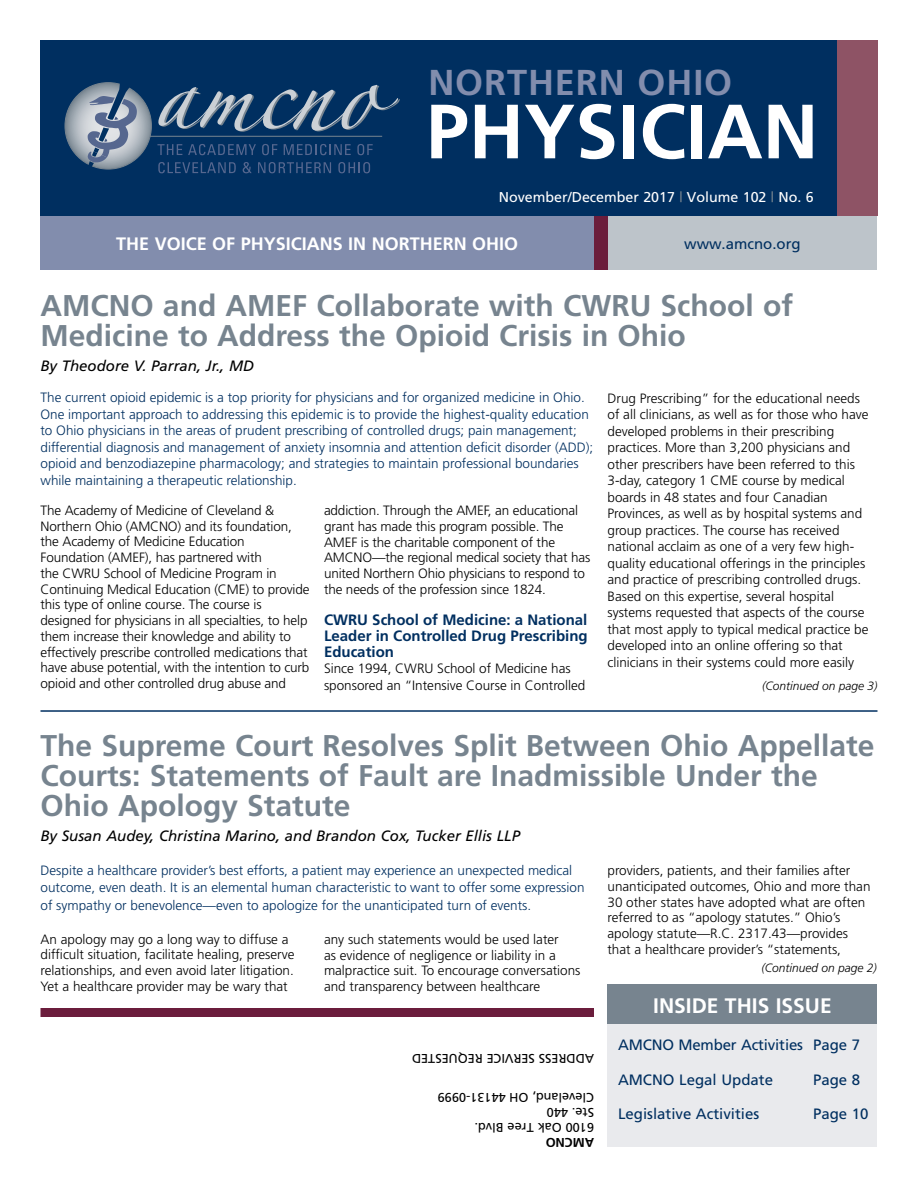
<style>
.page{position:relative;width:918px;height:1188px;background:#fff}
.page>*{position:absolute;margin:0;border:0;box-sizing:border-box;transform-origin:0 0}
.t1{font:700 76.8px "Frutiger";color:#fff}
.t2{font:700 36px "Frutiger";letter-spacing:.025em;color:#828dad}
.t3{font:700 30px/30px "Frutiger";color:#77848f}
.t4{font:700 21px "Frutiger";color:#fff}
.t5{font:700 18px "Frutiger";color:#fff}
.t6{font:15px "Frutiger";color:#002f60}
.t7{font:italic 15px "Frutiger";color:#000}
.t8{font:700 15px/15.8px "Frutiger";color:#002f60;text-align:justify}
.t9{font:14.25px "Frutiger";color:#fff}
.t10{font:300 13.5px/15.8px "Frutiger";color:#000}
.t11{font:300 13.5px/16.5px "Frutiger";color:#002f60}
.t12{font:12.75px/15px "Frutiger";color:#000}
.t13{font:700 12.75px "Frutiger";color:#000}
.t14{font:italic 300 12px "Frutiger";color:#000}
.s1{color:#77848f}
</style>
<div class="page">
<div style="left:837px;top:40px;width:41px;height:176px;background:#8e5365"></div>
<div style="left:40px;top:40px;width:797px;height:176px;background:#002f60"></div>
<div style="left:40px;top:216px;width:554px;height:54px;background:#828dad"></div>
<div style="left:608px;top:216px;width:270px;height:54px;background:#bdc4ca"></div>
<div style="left:594px;top:216px;width:14px;height:54px;background:#6b1d3c"></div>
<div style="left:40px;top:1008px;width:554px;height:9px;background:#6b1d3c"></div>
<svg style="left:158px;top:85px;width:242px;height:47px"></svg>
<hr style="left:136px;top:136px;width:246px;height:1px;background:#77848f">
<svg style="left:65px;top:83px;width:86px;height:86px;background:#9fa9b1"></svg>
<svg style="left:88px;top:82px;width:49px;height:86px;background:#8191a7"></svg>
<svg style="left:157px;top:144px;width:25px;height:11px"></svg>
<svg style="left:188px;top:144px;width:68px;height:11px"></svg>
<svg style="left:262px;top:144px;width:15px;height:11px"></svg>
<svg style="left:284px;top:144px;width:67px;height:11px"></svg>
<svg style="left:357px;top:144px;width:16px;height:11px"></svg>
<svg style="left:158px;top:162px;width:78px;height:11px"></svg>
<svg style="left:243px;top:162px;width:9px;height:11px"></svg>
<svg style="left:258px;top:162px;width:73px;height:11px"></svg>
<svg style="left:338px;top:162px;width:32px;height:11px"></svg>
<hr style="left:40px;top:710px;width:838px;height:2px;background:#002f60">
<div style="left:608px;top:1023px;width:270px;height:123px;background:#e9eaed"></div>
<div style="left:608px;top:985px;width:270px;height:39px;background:#77848f"></div>
<h2 class="t2" style="left:428px;top:61px;width:305px">NORTHERN OHIO</h2>
<h1 class="t1" style="left:426px;top:87px;width:394px">PHYSICIAN</h1>
<p class="t9" style="left:499px;top:188px;width:316px">November/December 2017 <span class="s1">|</span> Volume 102 <span class="s1">|</span> No. 6</p>
<h3 class="t5" style="left:116px;top:233px;width:404px">THE VOICE OF PHYSICIANS IN NORTHERN OHIO</h3>
<p class="t6" style="left:684px;top:235px;width:118px">www.amcno.org</p>
<h3 class="t3" style="left:40px;top:290px;width:754px">AMCNO and AMEF Collaborate with CWRU School of<br>Medicine to Address the Opioid Crisis in Ohio</h3>
<p class="t7" style="left:40px;top:357px;width:215px">By Theodore V. Parran, Jr., MD</p>
<p class="t11" style="left:40px;top:389px;width:554px">The current opioid epidemic is a top priority for physicians and for organized medicine in Ohio.<br>One important approach to addressing this epidemic is to provide the highest-quality education to Ohio physicians in the areas of prudent prescribing of controlled drugs; pain management; differential diagnosis and management of anxiety insomnia and attention deficit disorder (ADD); opioid and benzodiazepine pharmacology; and strategies to maintain professional boundaries while maintaining a therapeutic relationship.</p>
<p class="t10" style="left:608px;top:390px;width:263px;line-height:16.5px">Drug Prescribing” for the educational needs of all clinicians, as well as for those who have developed problems in their prescribing practices. More than 3,200 physicians and other prescribers have been referred to this 3-day, category 1 CME course by medical boards in 48 states and four Canadian Provinces, as well as by hospital systems and group practices. The course has received national acclaim as one of a very few high&shy;quality educational offerings in the principles and practice of prescribing controlled drugs.<br>Based on this expertise, several hospital systems requested that aspects of the course that most apply to typical medical practice be developed into an online offering so that clinicians in their systems could more easily</p>
<p class="t10" style="left:40px;top:502px;width:271px">The Academy of Medicine of Cleveland &amp; Northern Ohio (AMCNO) and its foundation, the Academy of Medicine Education Foundation (AMEF), has partnered with<br>the CWRU School of Medicine Program in Continuing Medical Education (CME) to provide this type of online course. The course is designed for physicians in all specialties, to help them increase their knowledge and ability to effectively prescribe controlled medications that have abuse potential, with the intention to curb opioid and other controlled drug abuse and</p>
<p class="t10" style="left:324px;top:502px;width:268px">addiction. Through the AMEF, an educational grant has made this program possible. The AMEF is the charitable component of the AMCNO—the regional medical society that has united Northern Ohio physicians to respond to the needs of the profession since 1824.</p>
<p class="t8" style="left:324px;top:612px;width:265px">CWRU School of Medicine: a National Leader in Controlled Drug Prescribing Education</p>
<p class="t10" style="left:324px;top:660px;width:263px;line-height:16.5px">Since 1994, CWRU School of Medicine has sponsored an “Intensive Course in Controlled</p>
<p class="t14" style="left:762px;top:679px;width:117px">(Continued on page 3)</p>
<h3 class="t3" style="left:40px;top:730px;width:835px">The Supreme Court Resolves Split Between Ohio Appellate<br>Courts: Statements of Fault are Inadmissible Under the<br>Ohio Apology Statute</h3>
<p class="t7" style="left:40px;top:827px;width:481px">By Susan Audey, Christina Marino, and Brandon Cox, Tucker Ellis LLP</p>
<p class="t11" style="left:40px;top:862px;width:546px;line-height:17.2px">Despite a healthcare provider’s best efforts, a patient may experience an unexpected medical outcome, even death. It is an elemental human characteristic to want to offer some expression of sympathy or benevolence—even to apologize for the unanticipated turn of events.</p>
<p class="t10" style="left:40px;top:931px;width:256px">An apology may go a long way to diffuse a difficult situation, facilitate healing, preserve relationships, and even avoid later litigation.<br>Yet a healthcare provider may be wary that</p>
<p class="t10" style="left:324px;top:931px;width:258px">any such statements would be used later<br>as evidence of negligence or liability in a malpractice suit. To encourage conversations and transparency between healthcare</p>
<p class="t12" style="left:594px;top:1066px;width:184px;rotate:-180deg">ADDRESS SERVICE REQUESTED</p>
<p class="t12" style="left:594px;top:1135px;width:158px;rotate:-180deg">6100 Oak Tree Blvd.<br>Ste. 440<br>Cleveland, OH 44131-0999</p>
<p class="t13" style="left:594px;top:1150px;width:50px;rotate:-180deg">AMCNO</p>
<p class="t10" style="left:608px;top:863px;width:265px">providers, patients, and their families after unanticipated outcomes, Ohio and more than 30 other states have adopted what are often referred to as “apology statutes.” Ohio’s apology statute—R.C. 2317.43—provides that a healthcare provider’s “statements,</p>
<p class="t14" style="left:762px;top:961px;width:117px">(Continued on page 2)</p>
<h3 class="t4" style="left:653px;top:993px;width:180px">INSIDE THIS ISSUE</h3>
<p class="t6" style="left:618px;top:1036px;width:244px">AMCNO Member Activities Page 7</p>
<p class="t6" style="left:618px;top:1071px;width:157px">AMCNO Legal Update</p>
<p class="t6" style="left:813px;top:1071px;width:49px">Page 8</p>
<p class="t6" style="left:618px;top:1105px;width:143px">Legislative Activities</p>
<p class="t6" style="left:813px;top:1105px;width:57px">Page 10</p>
</div>
